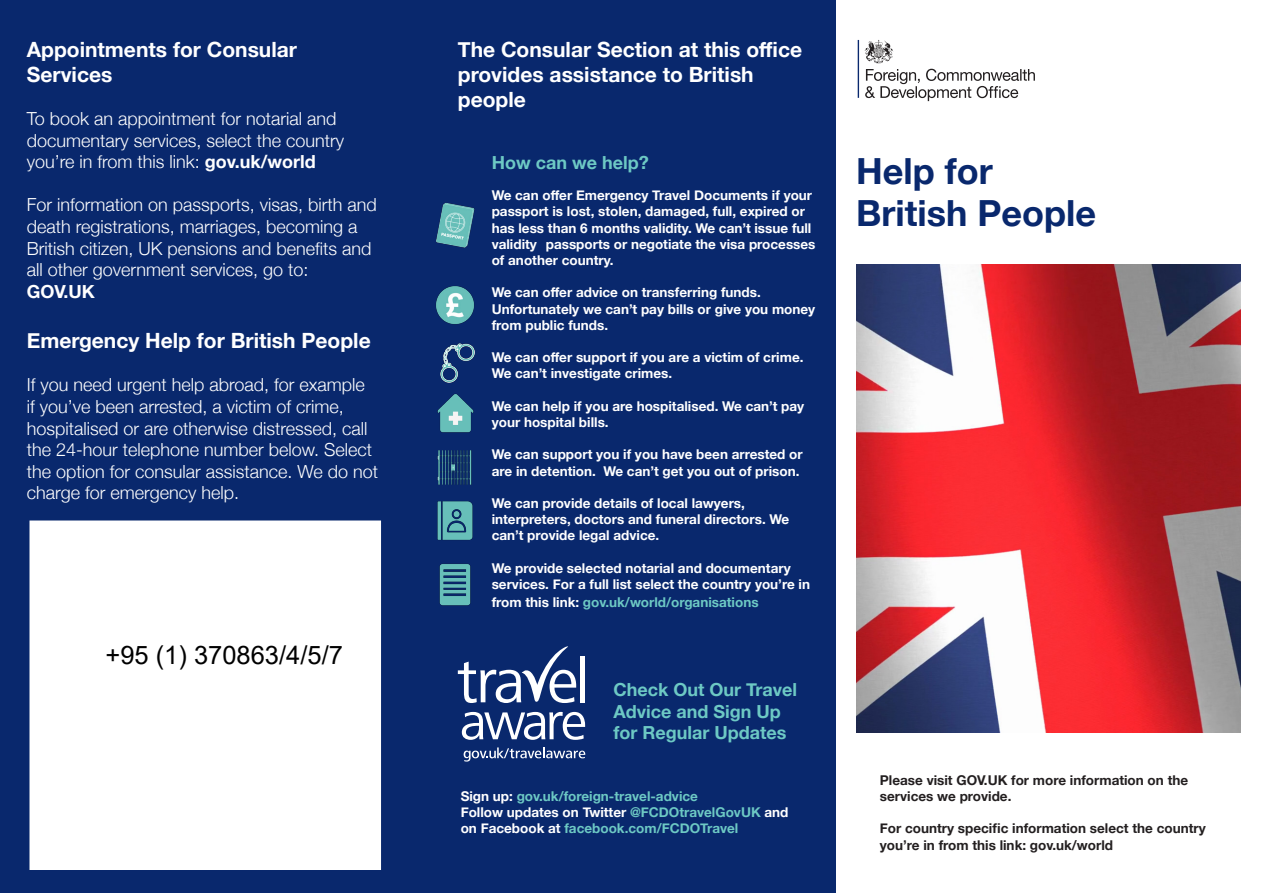
<style>
.page{position:relative;width:1263px;height:893px;background:#fff}
.page>*{position:absolute;margin:0;border:0;box-sizing:border-box;transform-origin:0 0}
.t1{font:700 36px "Helvetica Neue";color:#09286d}
.t2{font:25.5px "Arial";color:#010101}
.t3{font:700 21px/25.2px "Helvetica Neue";color:#fff}
.t4{font:300 18px/21.6px "Helvetica Neue";color:#fff}
.t5{font:700 18px/21.6px "Helvetica Neue";color:#6dc9c4}
.t6{font:700 13.5px/16.2px "Helvetica Neue";color:#fff}
.t7{font:700 13.5px/16.2px "Helvetica Neue";color:#231f20}
.t8{font:700 13.5px "Helvetica Neue";color:#6dc9c4}
.s1{font-weight:700}
.s2{color:#fff}
.s3{color:#6dc9c4}
</style>
<div class="page">
<div style="left:0;top:0;width:836px;height:893px;background:#09286d"></div>
<svg style="left:858px;top:40px;width:1px;height:58px"></svg>
<svg style="left:865px;top:69px;width:170px;height:32px"></svg>
<svg style="left:865px;top:40px;width:28px;height:23px"></svg>
<div style="left:30px;top:520px;width:351px;height:350px;background:#fff"></div>
<svg style="left:462px;top:712px;width:123px;height:28px"></svg>
<div style="left:580px;top:656px;width:5px;height:46px;background:#fff"></div>
<svg style="left:458px;top:646px;width:118px;height:57px"></svg>
<svg style="left:464px;top:747px;width:121px;height:15px"></svg>
<img style="left:437px;top:450px;width:35px;height:35px">
<img style="left:437px;top:501px;width:36px;height:39px">
<img style="left:439px;top:563px;width:32px;height:43px">
<img style="left:437px;top:393px;width:37px;height:40px">
<img style="left:440px;top:343px;width:35px;height:40px">
<img style="left:435px;top:286px;width:40px;height:39px">
<img style="left:436px;top:202px;width:39px;height:46px">
<img style="left:856px;top:264px;width:385px;height:468px">
<p class="t3" style="left:27px;top:37px;width:272px">Appointments for Consular<br>Services</p>
<p class="t4" style="left:27px;top:106px;width:319px">To book an appointment for notarial and documentary services, select the country you’re in from this link: <span class="s1">gov.uk/world</span></p>
<p class="t4" style="left:27px;top:193px;width:352px">For information on passports, visas, birth and death registrations, marriages, becoming a British citizen, UK pensions and benefits and all other government services, go to:<br><span class="s1">GOV.UK</span></p>
<p class="t3" style="left:27px;top:329px;width:345px">Emergency Help for British People</p>
<p class="t4" style="left:27px;top:373px;width:353px">If you need urgent help abroad, for example<br>if you’ve been arrested, a victim of crime, hospitalised or are otherwise distressed, call the 24-hour telephone number below. Select the option for consular assistance. We do not charge for emergency help.</p>
<h2 class="t2" style="left:105px;top:637px;width:239px">+95 (1) 370863/4/5/7</h2>
<p class="t3" style="left:458px;top:37px;width:346px">The Consular Section at this office provides assistance to British people</p>
<p class="t5" style="left:492px;top:152px;width:158px">How can we help?</p>
<p class="t6" style="left:492px;top:188px;width:322px">We can offer Emergency Travel Documents if your</p>
<p class="t6" style="left:492px;top:204px;width:325px">passport is lost, stolen, damaged, full, expired or has less than 6 months validity. We can’t issue full validity passports or negotiate the visa processes of another country.</p>
<p class="t6" style="left:492px;top:285px;width:325px">We can offer advice on transferring funds.<br>Unfortunately we can’t pay bills or give you money from public funds.</p>
<p class="t6" style="left:492px;top:350px;width:313px">We can offer support if you are a victim of crime.<br>We can’t investigate crimes.</p>
<p class="t6" style="left:492px;top:398px;width:314px">We can help if you are hospitalised. We can’t pay your hospital bills.</p>
<p class="t6" style="left:492px;top:447px;width:313px">We can support you if you have been arrested or are in detention. We can’t get you out of prison.</p>
<p class="t6" style="left:492px;top:495px;width:299px">We can provide details of local lawyers, interpreters, doctors and funeral directors. We can’t provide legal advice.</p>
<p class="t6" style="left:492px;top:560px;width:320px">We provide selected notarial and documentary services. For a full list select the country you’re in</p>
<p class="t8" style="left:492px;top:592px;width:268px"><span class="s2">from this link:</span> gov.uk/world/organisations</p>
<p class="t5" style="left:613px;top:679px;width:185px">Check Out Our Travel<br>Advice and Sign Up</p>
<p class="t5" style="left:613px;top:722px;width:174px">for Regular Updates</p>
<p class="t8" style="left:461px;top:785px;width:239px"><span class="s2">Sign up:</span> gov.uk/foreign-travel-advice</p>
<p class="t6" style="left:461px;top:804px;width:329px">Follow updates on Twitter <span class="s3">@FCDOtravelGovUK</span> and</p>
<p class="t8" style="left:461px;top:818px;width:279px"><span class="s2">on Facebook at</span> facebook.com/FCDOTravel</p>
<p class="t1" style="left:856px;top:143px;width:138px">Help for</p>
<p class="t1" style="left:856px;top:185px;width:241px">British People</p>
<p class="t7" style="left:880px;top:772px;width:310px">Please visit GOV.UK for more information on the</p>
<p class="t7" style="left:880px;top:788px;width:133px">services we provide.</p>
<p class="t7" style="left:880px;top:821px;width:327px">For country specific information select the country you’re in from this link: gov.uk/world</p>
</div>
